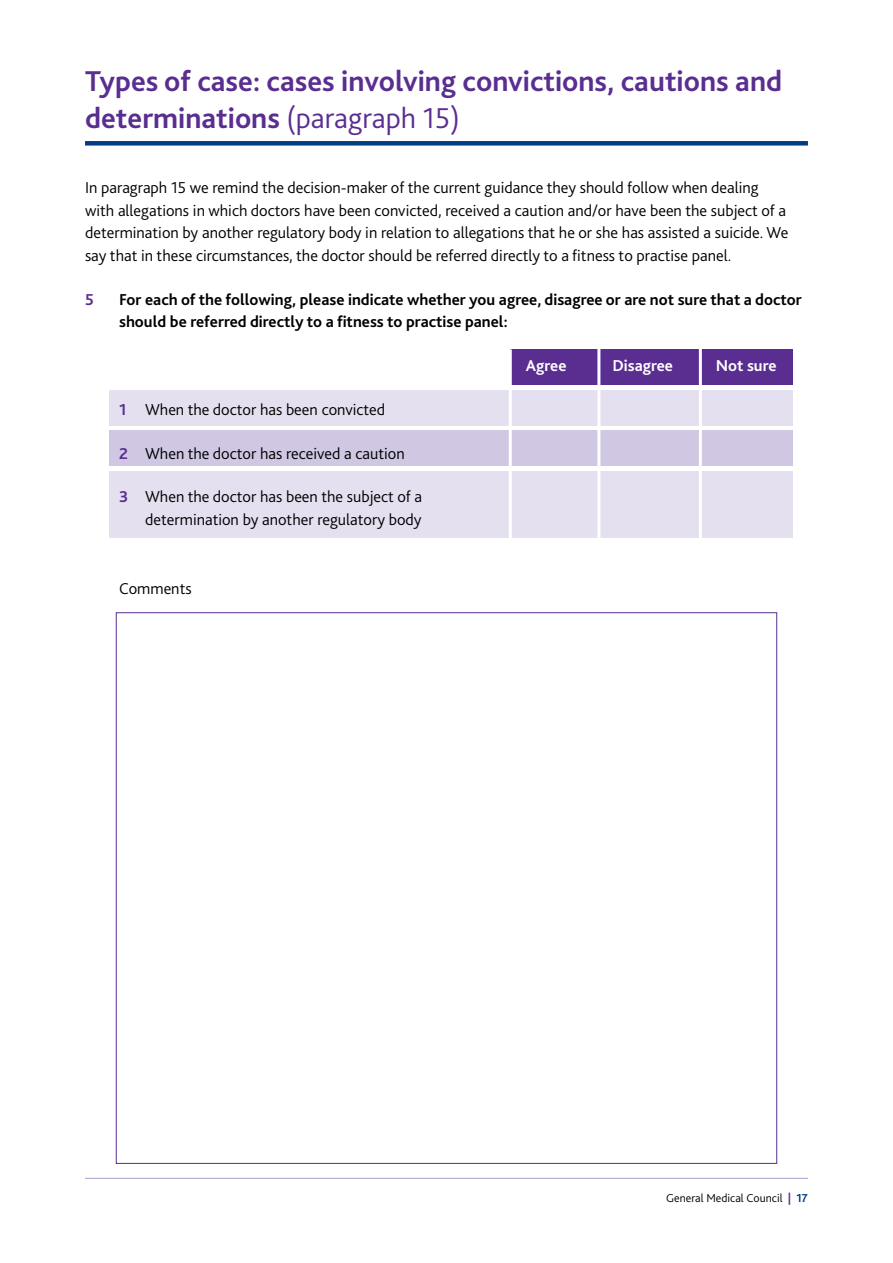
<style>
.page{position:relative;width:893px;height:1263px;background:#fff}
.page>*{position:absolute;margin:0;border:0;box-sizing:border-box;transform-origin:0 0}
.t1{font:700 30px/37.5px "Bliss 2";color:#5a2e91}
.t2{font:300 16.5px/22.5px "Bliss 2";color:#000}
.t3{font:700 16.5px/22.5px "Bliss 2";color:#000}
.t4{font:700 16.5px "Bliss 2";color:#fff}
.t5{font:700 16.5px "Bliss 2";color:#5a2e91}
.t6{font:300 12px "Bliss 2";color:#000}
.s1{font-weight:300}
.s2{font-weight:700;color:#5a2e91}
.s3{font-weight:700;color:#013b82}
</style>
<div class="page">
<hr style="left:85px;top:1178px;width:723px;height:1px;background:#a5a0cf">
<div style="left:510px;top:349px;width:282px;height:36px;background:#5a2e91"></div>
<div style="left:85px;top:141px;width:723px;height:5px;background:#013b82"></div>
<div style="left:109px;top:390px;width:683px;height:35px;background:#e5e0f0"></div>
<div style="left:109px;top:431px;width:683px;height:35px;background:#d0c7e3"></div>
<div style="left:109px;top:471px;width:683px;height:67px;background:#e5e0f0"></div>
<hr style="left:509px;top:349px;width:3px;height:204px;background:#fff">
<hr style="left:597px;top:346px;width:3px;height:204px;background:#fff">
<hr style="left:699px;top:342px;width:3px;height:204px;background:#fff">
<h1 class="t1" style="left:85px;top:61px;width:699px">Types of case: cases involving convictions, cautions and determinations <span class="s1">(paragraph 15)</span></h1>
<p class="t2" style="left:85px;top:176px;width:705px">In paragraph 15 we remind the decision-maker of the current guidance they should follow when dealing with allegations in which doctors have been convicted, received a caution and/or have been the subject of a determination by another regulatory body in relation to allegations that he or she has assisted a suicide. We say that in these circumstances, the doctor should be referred directly to a fitness to practise panel.</p>
<p class="t5" style="left:85px;top:289px;width:10px">5</p>
<p class="t3" style="left:119px;top:288px;width:684px">For each of the following, please indicate whether you agree, disagree or are not sure that a doctor should be referred directly to a fitness to practise panel:</p>
<p class="t4" style="left:526px;top:355px;width:42px">Agree</p>
<p class="t4" style="left:612px;top:355px;width:62px">Disagree</p>
<p class="t4" style="left:716px;top:355px;width:62px">Not sure</p>
<p class="t2" style="left:119px;top:398px;width:268px"><span class="s2">1</span> When the doctor has been convicted</p>
<p class="t2" style="left:119px;top:441px;width:287px"><span class="s2">2</span> When the doctor has received a caution</p>
<p class="t2" style="left:119px;top:485px;width:305px;text-align:right"><span class="s2">3</span> When the doctor has been the subject of a determination by another regulatory body</p>
<p class="t2" style="left:119px;top:577px;width:74px">Comments</p>
<p class="t6" style="left:666px;top:1190px;width:143px">General Medical Council <span class="s2">|</span> <span class="s3">17</span></p>
</div>
